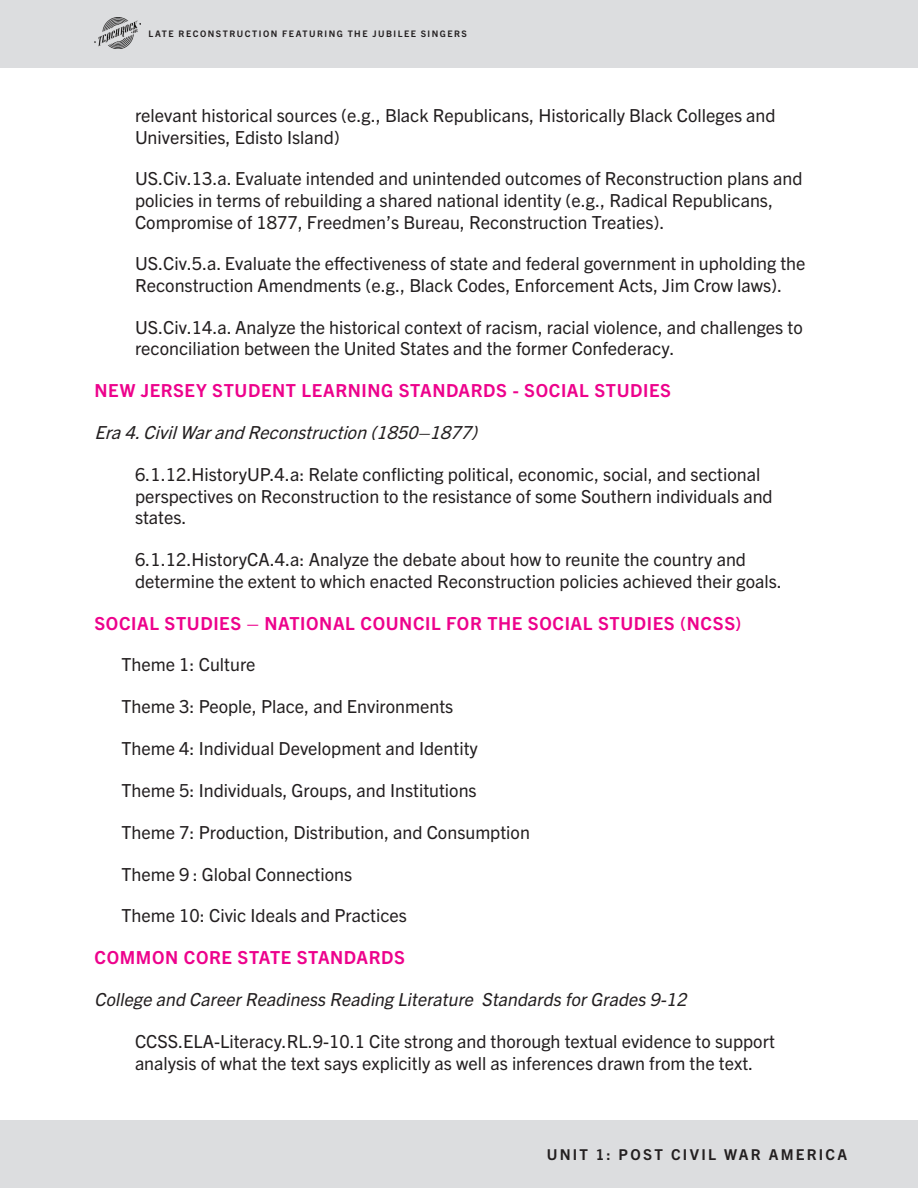
<style>
.page{position:relative;width:918px;height:1188px;background:#fff}
.page>*{position:absolute;margin:0;border:0;box-sizing:border-box;transform-origin:0 0}
.INDENTED_BODY_COPY{font:18px/21.6px "Trade Gothic Next LT Pro";color:#231f20}
.PINK_SECTION_HEADER{font:700 18px "Trade Gothic Next LT Pro";letter-spacing:.035em;color:#ed028c}
.INDENTED_BODY_COPY-2{font:italic 18px "Trade Gothic Next LT Pro";color:#231f20}
.PINK_SECTION_HEADER-2{font:italic 18px "Trade Gothic Next LT Pro";color:#231f20}
.t1{font:700 15px "Trade Gothic Next LT Pro";letter-spacing:.15em;color:#231f20}
.t2{font:700 9px "Trade Gothic Next LT Pro";letter-spacing:.165em;color:#231f20}
</style>
<div class="page">
<div style="left:0;top:0;width:918px;height:68px;background:#dcdddf"></div>
<img style="left:94px;top:18px;width:46px;height:30px">
<div style="left:0;top:1120px;width:918px;height:68px;background:#dcdddf"></div>
<p class="t2" style="left:148px;top:28px;width:320px">LATE RECONSTRUCTION FEATURING THE JUBILEE SINGERS</p>
<p class="INDENTED_BODY_COPY" style="left:135px;top:103px;width:642px">relevant historical sources (e.g., Black Republicans, Historically Black Colleges and<br>Universities, Edisto Island)</p>
<p class="INDENTED_BODY_COPY" style="left:135px;top:167px;width:669px">US.Civ.13.a. Evaluate intended and unintended outcomes of Reconstruction plans and policies in terms of rebuilding a shared national identity (e.g., Radical Republicans,<br>Compromise of 1877, Freedmen’s Bureau, Reconstruction Treaties).</p>
<p class="INDENTED_BODY_COPY" style="left:135px;top:252px;width:672px">US.Civ.5.a. Evaluate the effectiveness of state and federal government in upholding the<br>Reconstruction Amendments (e.g., Black Codes, Enforcement Acts, Jim Crow laws).</p>
<p class="INDENTED_BODY_COPY" style="left:135px;top:315px;width:669px">US.Civ.14.a. Analyze the historical context of racism, racial violence, and challenges to reconciliation between the United States and the former Confederacy.</p>
<p class="PINK_SECTION_HEADER" style="left:94px;top:378px;width:578px">NEW JERSEY STUDENT LEARNING STANDARDS - SOCIAL STUDIES</p>
<p class="PINK_SECTION_HEADER-2" style="left:94px;top:420px;width:390px">Era4.CivilWarandReconstruction(1850–1877)</p>
<p class="INDENTED_BODY_COPY" style="left:135px;top:462px;width:639px">6.1.12.HistoryUP.4.a: Relate conflicting political, economic, social, and sectional perspectives on Reconstruction to the resistance of some Southern individuals and states.</p>
<p class="INDENTED_BODY_COPY" style="left:135px;top:548px;width:649px">6.1.12.HistoryCA.4.a: Analyze the debate about how to reunite the country and determine the extent to which enacted Reconstruction policies achieved their goals.</p>
<p class="PINK_SECTION_HEADER" style="left:94px;top:610px;width:648px">SOCIAL STUDIES – NATIONAL COUNCIL FOR THE SOCIAL STUDIES (NCSS)</p>
<p class="INDENTED_BODY_COPY" style="left:122px;top:653px;width:136px">Theme 1: Culture</p>
<p class="INDENTED_BODY_COPY" style="left:122px;top:695px;width:333px">Theme 3: People, Place, and Environments</p>
<p class="INDENTED_BODY_COPY" style="left:122px;top:737px;width:358px">Theme 4: Individual Development and Identity</p>
<p class="INDENTED_BODY_COPY" style="left:122px;top:778px;width:357px">Theme 5: Individuals, Groups, and Institutions</p>
<p class="INDENTED_BODY_COPY" style="left:122px;top:820px;width:410px">Theme 7: Production, Distribution, and Consumption</p>
<p class="INDENTED_BODY_COPY" style="left:122px;top:862px;width:232px">Theme 9 : Global Connections</p>
<p class="INDENTED_BODY_COPY" style="left:122px;top:904px;width:287px">Theme 10: Civic Ideals and Practices</p>
<p class="PINK_SECTION_HEADER" style="left:94px;top:945px;width:312px">COMMON CORE STATE STANDARDS</p>
<p class="INDENTED_BODY_COPY-2" style="left:94px;top:987px;width:598px">College and CareerReadiness Reading Literature Standards forGrades 9-12</p>
<p class="INDENTED_BODY_COPY" style="left:135px;top:1029px;width:642px">CCSS.ELA-Literacy.RL.9-10.1 Cite strong and thorough textual evidence to support analysis of what the text says explicitly as well as inferences drawn from the text.</p>
<p class="t1" style="left:547px;top:1144px;width:302px">UNIT 1: POST CIVIL WAR AMERICA</p>
</div>
